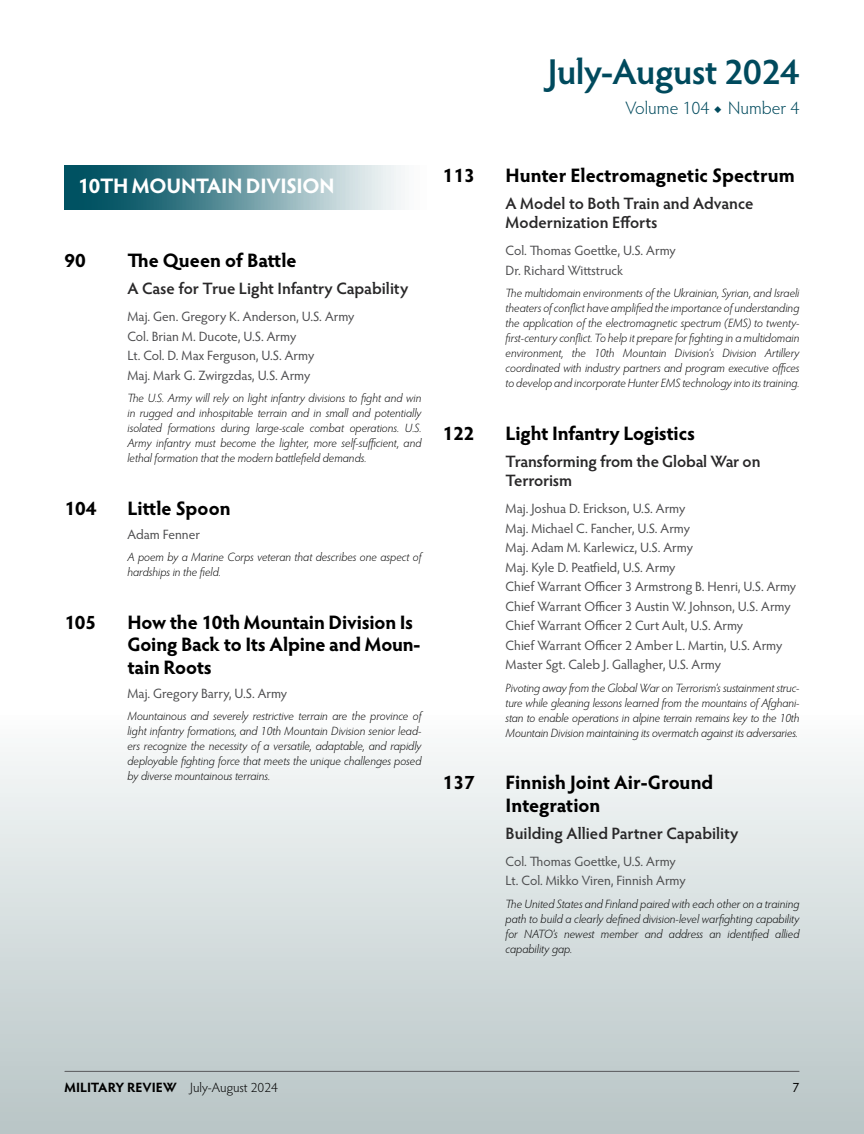
<style>
.page{position:relative;width:864px;height:1134px;background:#fff}
.page>*{position:absolute;margin:0;border:0;box-sizing:border-box;transform-origin:0 0}
.contents-title{font:600 36px "Hypatia Sans Pro";letter-spacing:-.015em;color:#004a5d}
.toc-header{font:700 21px "Hypatia Sans Pro";letter-spacing:-.015em;color:#fff}
.toc-article-title{font:700 19.5px/22.5px "Hypatia Sans Pro";letter-spacing:-.005em;color:#000}
.volume-title{font:300 18px "Hypatia Sans Pro";color:#004a5d}
.toc-article-subtitle{font:600 16.5px/19.5px "Hypatia Sans Pro";letter-spacing:-.005em;color:#292829}
.toc-author-mid{font:13.5px "Hypatia Sans Pro";letter-spacing:-.005em;color:#4d4d4f}
.toc-author-last{font:13.5px "Hypatia Sans Pro";letter-spacing:-.005em;color:#4d4d4f}
.toc-author-first{font:13.5px "Hypatia Sans Pro";letter-spacing:-.005em;color:#4d4d4f}
.t1{font:300 13.5px "Hypatia Sans Pro";color:#000}
.t2{font:13.5px "Hypatia Sans Pro";color:#000}
.toc-synopsis{font:italic 300 12px/15px "Hypatia Sans Pro";color:#000;text-align:justify}
.s1{font-weight:700}
</style>
<div class="page">
<svg style="left:0;top:752px;width:864px;height:382px;background:#d4dcdd"></svg>
<hr style="left:65px;top:1071px;width:734px;height:1px;background:#58595b">
<img style="left:64px;top:165px;width:337px;height:45px">
<p class="toc-header" style="left:78px;top:171px;width:258px">10TH MOUNTAIN DIVISION</p>
<p class="toc-article-title" style="left:64px;top:248px;width:23px">90</p>
<p class="toc-article-title" style="left:128px;top:248px;width:171px">The Queen of Battle</p>
<p class="toc-article-subtitle" style="left:128px;top:278px;width:282px">A Case for True Light Infantry Capability</p>
<p class="toc-author-first" style="left:128px;top:308px;width:228px">Maj. Gen. Gregory K. Anderson, U.S. Army</p>
<p class="toc-author-mid" style="left:128px;top:327px;width:170px">Col. Brian M. Ducote, U.S. Army</p>
<p class="toc-author-mid" style="left:128px;top:347px;width:188px">Lt. Col. D. Max Ferguson, U.S. Army</p>
<p class="toc-author-last" style="left:128px;top:366px;width:184px">Maj. Mark G. Zwirgzdas, U.S. Army</p>
<p class="toc-synopsis" style="left:128px;top:390px;width:296px">The U.S. Army will rely on light infantry divisions to fight and win in rugged and inhospitable terrain and in small and potentially isolated formations during large-scale combat operations. U.S.<br>Army infantry must become the lighter, more self-sufficient, and lethal formation that the modern battlefield demands.</p>
<p class="toc-article-title" style="left:64px;top:496px;width:34px">104</p>
<p class="toc-article-title" style="left:128px;top:496px;width:105px">Little Spoon</p>
<p class="toc-author-last" style="left:128px;top:525px;width:74px">Adam Fenner</p>
<p class="toc-synopsis" style="left:128px;top:549px;width:295px">A poem by a Marine Corps veteran that describes one aspect of hardships in the field.</p>
<p class="toc-article-title" style="left:64px;top:610px;width:33px">105</p>
<p class="toc-article-title" style="left:128px;top:610px;width:295px">How the 10th Mountain Division Is<br>Going Back to Its Alpine and Moun&shy;tain Roots</p>
<p class="toc-author-last" style="left:128px;top:684px;width:161px">Maj. Gregory Barry, U.S. Army</p>
<p class="toc-synopsis" style="left:128px;top:708px;width:296px">Mountainous and severely restrictive terrain are the province of light infantry formations, and 10th Mountain Division senior lead&shy;ers recognize the necessity of a versatile, adaptable, and rapidly deployable fighting force that meets the unique challenges posed by diverse mountainous terrains.</p>
<h1 class="contents-title" style="left:548px;top:47px;width:253px">July-August 2024</h1>
<p class="volume-title" style="left:625px;top:96px;width:176px">Volume 104 ◆ Number 4</p>
<p class="toc-article-title" style="left:443px;top:163px;width:34px">113</p>
<p class="toc-article-title" style="left:506px;top:163px;width:291px">Hunter Electromagnetic Spectrum</p>
<p class="toc-article-subtitle" style="left:506px;top:193px;width:249px">A Model to Both Train and Advance<br>Modernization Efforts</p>
<p class="toc-author-first" style="left:506px;top:242px;width:172px">Col. Thomas Goettke, U.S. Army</p>
<p class="toc-author-last" style="left:506px;top:261px;width:119px">Dr. Richard Wittstruck</p>
<p class="toc-synopsis" style="left:506px;top:285px;width:295px">The multidomain environments of the Ukrainian, Syrian, and Israeli theaters of conflict have amplified the importance of understanding the application of the electromagnetic spectrum (EMS) to twenty&shy;first-century conflict. To help it prepare for fighting in a multidomain environment, the 10th Mountain Division’s Division Artillery coordinated with industry partners and program executive offices to develop and incorporate Hunter EMS technology into its training.</p>
<p class="toc-article-title" style="left:443px;top:421px;width:33px">122</p>
<p class="toc-article-title" style="left:506px;top:421px;width:191px">Light Infantry Logistics</p>
<p class="toc-article-subtitle" style="left:506px;top:451px;width:256px">Transforming from the Global War on<br>Terrorism</p>
<p class="toc-author-first" style="left:506px;top:500px;width:181px">Maj. Joshua D. Erickson, U.S. Army</p>
<p class="toc-author-mid" style="left:506px;top:519px;width:186px">Maj. Michael C. Fancher, U.S. Army</p>
<p class="toc-author-mid" style="left:506px;top:539px;width:189px">Maj. Adam M. Karlewicz, U.S. Army</p>
<p class="toc-author-mid" style="left:506px;top:558px;width:171px">Maj. Kyle D. Peatfield, U.S. Army</p>
<p class="toc-author-mid" style="left:506px;top:578px;width:292px">Chief Warrant Officer 3 Armstrong B. Henri, U.S. Army</p>
<p class="toc-author-mid" style="left:506px;top:597px;width:287px">Chief Warrant Officer 3 Austin W. Johnson, U.S. Army</p>
<p class="toc-author-mid" style="left:506px;top:617px;width:239px">Chief Warrant Officer 2 Curt Ault, U.S. Army</p>
<p class="toc-author-mid" style="left:506px;top:636px;width:278px">Chief Warrant Officer 2 Amber L. Martin, U.S. Army</p>
<p class="toc-author-last" style="left:506px;top:656px;width:217px">Master Sgt. Caleb J. Gallagher, U.S. Army</p>
<p class="toc-synopsis" style="left:506px;top:680px;width:295px">Pivoting away from the Global War on Terrorism’s sustainment struc&shy;ture while gleaning lessons learned from the mountains of Afghani&shy;stan to enable operations in alpine terrain remains key to the 10th Mountain Division maintaining its overmatch against its adversaries.</p>
<p class="toc-article-title" style="left:443px;top:770px;width:34px">137</p>
<p class="toc-article-title" style="left:506px;top:770px;width:209px">Finnish Joint Air-Ground<br>Integration</p>
<p class="toc-article-subtitle" style="left:506px;top:823px;width:234px">Building Allied Partner Capability</p>
<p class="toc-author-first" style="left:506px;top:852px;width:172px">Col. Thomas Goettke, U.S. Army</p>
<p class="toc-author-last" style="left:506px;top:872px;width:182px">Lt. Col. Mikko Viren, Finnish Army</p>
<p class="toc-synopsis" style="left:506px;top:896px;width:295px">The United States and Finland paired with each other on a training path to build a clearly defined division-level warfighting capability for NATO’s newest member and address an identified allied capability gap.</p>
<p class="t1" style="left:64px;top:1079px;width:215px"><span class="s1">MILITARY REVIEW</span> July-August 2024</p>
<p class="t2" style="left:793px;top:1078px;width:8px">7</p>
</div>
